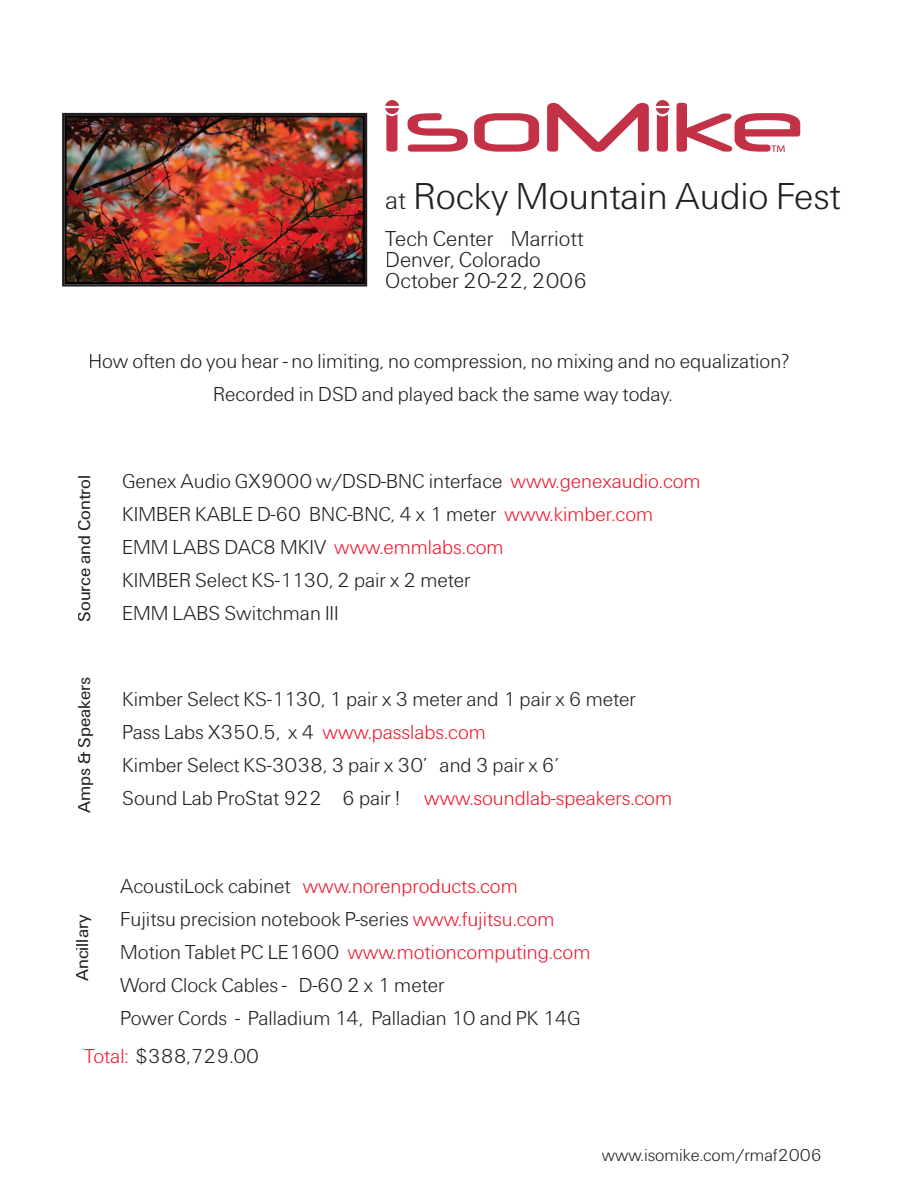
<style>
.page{position:relative;width:918px;height:1188px;background:#fff}
.page>*{position:absolute;margin:0;border:0;box-sizing:border-box;transform-origin:0 0}
.t1{font:39px "Univers U45";color:#231f20}
.t2{font:22.5px/21px "Univers U45";color:#231f20}
.t3{font:21px/33px "Univers U45";color:#231f20}
.t4{font:18px "Univers U55";color:#231f20}
.t5{font:18px "Univers U45";color:#231f20}
.s1{font-size:27px}
.s2{color:#ee1a2e}
</style>
<div class="page">
<img style="left:62px;top:113px;width:305px;height:174px">
<img style="left:64px;top:115px;width:301px;height:43px">
<img style="left:64px;top:157px;width:51px;height:127px">
<img style="left:315px;top:157px;width:50px;height:127px">
<img style="left:114px;top:242px;width:201px;height:42px">
<svg style="left:408px;top:113px;width:60px;height:39px"></svg>
<svg style="left:474px;top:113px;width:65px;height:39px"></svg>
<svg style="left:547px;top:103px;width:102px;height:49px"></svg>
<svg style="left:677px;top:103px;width:123px;height:49px"></svg>
<svg style="left:656px;top:100px;width:14px;height:52px"></svg>
<svg style="left:385px;top:100px;width:14px;height:52px"></svg>
<h1 class="t1" style="left:385px;top:170px;width:457px"><span class="s1">at</span> Rocky Mountain Audio Fest</h1>
<p class="t2" style="left:385px;top:229px;width:203px">Tech Center Marriott<br>Denver, Colorado<br>October 20-22, 2006</p>
<p class="t3" style="left:88px;top:346px;width:702px;text-align:center">How often do you hear - no limiting, no compression, no mixing and no equalization?<br>Recorded in DSD and played back the same way today.</p>
<p class="t4" style="left:72px;top:622px;width:148px;rotate:-90deg">Source and Control</p>
<p class="t4" style="left:72px;top:813px;width:137px;rotate:-90deg">Amps &amp; Speakers</p>
<p class="t4" style="left:70px;top:981px;width:69px;rotate:-90deg">Ancillary</p>
<p class="t3" style="left:122px;top:466px;width:580px">Genex Audio GX9000 w/DSD-BNC interface <span class="s2">www.genexaudio.com </span>KIMBER KABLE D-60 BNC-BNC, 4 x 1 meter <span class="s2">www.kimber.com </span>EMM LABS DAC8 MKIV <span class="s2">www.emmlabs.com<br></span>KIMBER Select KS-1130, 2 pair x 2 meter<br>EMM LABS Switchman III</p>
<p class="t3" style="left:122px;top:684px;width:551px">Kimber Select KS-1130, 1 pair x 3 meter and 1 pair x 6 meter Pass Labs X350.5, x 4 <span class="s2">www.passlabs.com<br></span>Kimber Select KS-3038, 3 pair x 30’ and 3 pair x 6’<br>Sound Lab ProStat 922 6 pair ! <span class="s2">www.soundlab-speakers.com</span></p>
<p class="t3" style="left:120px;top:872px;width:472px">AcoustiLock cabinet <span class="s2">www.norenproducts.com<br></span>Fujitsu precision notebook P-series <span class="s2">www.fujitsu.com </span>Motion Tablet PC LE1600 <span class="s2">www.motioncomputing.com </span>Word Clock Cables - D-60 2 x 1 meter<br>Power Cords - Palladium 14, Palladian 10 and PK 14G</p>
<p class="t3" style="left:84px;top:1042px;width:177px"><span class="s2">Total:</span> $388,729.00</p>
<p class="t5" style="left:602px;top:1143px;width:221px">www.isomike.com/rmaf2006</p>
</div>
